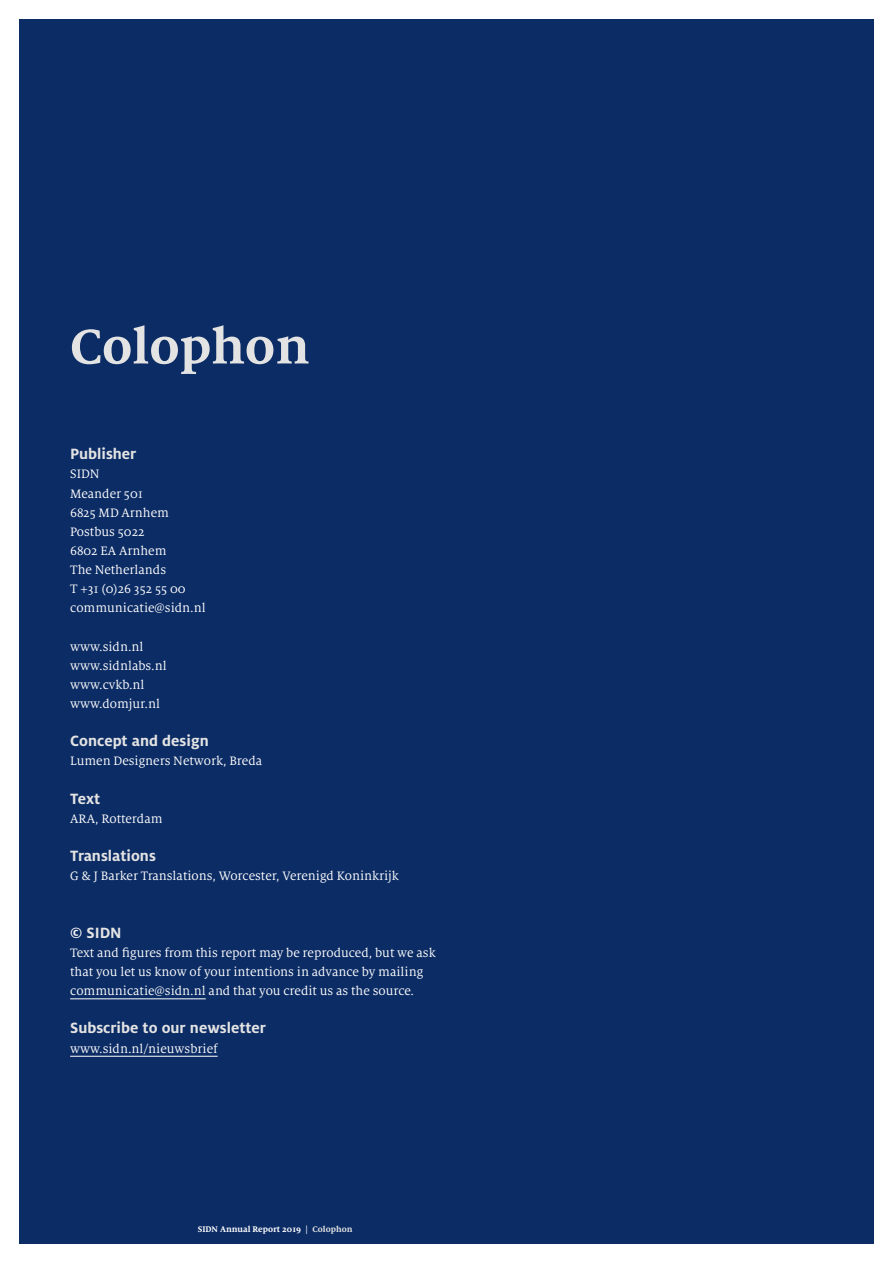
<style>
.page{position:relative;width:893px;height:1263px;background:#fff}
.page>*{position:absolute;margin:0;border:0;box-sizing:border-box;transform-origin:0 0}
.Inleiding{font:700 54px "Milo Serif OT";color:#e3e3e3}
.Subkop_SIDN-wit{font:700 16.5px "Milo OT";color:#e3e3e3}
.Broodtekst_SIDN-donk{font:700 16.5px "Milo OT";color:#e3e3e3}
.Broodtekst_SIDN-donk-2{font:13.5px/19.2px "Milo Serif OT";color:#fff}
.Subkop_SIDN-wit-2{font:13.5px "Milo Serif OT";color:#fff}
.Sprekende_voetregel{font:700 9px "Milo Serif OT";color:#fff}
.s1{color:#fff}
.s2{color:#e3e3e3}
</style>
<div class="page">
<div style="left:19px;top:19px;width:855px;height:1225px;background:#0c2c65"></div>
<hr style="left:70px;top:998px;width:136px;height:1px;background:#fff">
<hr style="left:70px;top:1056px;width:148px;height:1px;background:#fff">
<p class="Inleiding" style="left:70px;top:316px;width:241px">Colophon</p>
<p class="Broodtekst_SIDN-donk" style="left:70px;top:444px;width:68px">Publisher</p>
<p class="Broodtekst_SIDN-donk-2" style="left:70px;top:465px;width:31px">SIDN</p>
<p class="Broodtekst_SIDN-donk-2" style="left:70px;top:484px;width:74px">Meander 501</p>
<p class="Broodtekst_SIDN-donk-2" style="left:70px;top:503px;width:100px">6825 MD Arnhem</p>
<p class="Broodtekst_SIDN-donk-2" style="left:70px;top:522px;width:76px">Postbus 5022</p>
<p class="Broodtekst_SIDN-donk-2" style="left:70px;top:541px;width:98px">6802 EA Arnhem</p>
<p class="Broodtekst_SIDN-donk-2" style="left:70px;top:560px;width:97px">The Netherlands</p>
<p class="Broodtekst_SIDN-donk-2" style="left:70px;top:580px;width:117px">T +31 (0)26 352 55 00</p>
<p class="Broodtekst_SIDN-donk-2" style="left:70px;top:599px;width:137px">communicatie@sidn.nl</p>
<p class="Broodtekst_SIDN-donk-2" style="left:70px;top:637px;width:75px">www.sidn.nl</p>
<p class="Broodtekst_SIDN-donk-2" style="left:70px;top:656px;width:98px">www.sidnlabs.nl</p>
<p class="Broodtekst_SIDN-donk-2" style="left:70px;top:675px;width:76px">www.cvkb.nl</p>
<p class="Broodtekst_SIDN-donk-2" style="left:70px;top:694px;width:92px">www.domjur.nl</p>
<p class="Broodtekst_SIDN-donk" style="left:70px;top:731px;width:140px">Concept and design</p>
<p class="Broodtekst_SIDN-donk-2" style="left:70px;top:752px;width:194px">Lumen Designers Network, Breda</p>
<p class="Broodtekst_SIDN-donk" style="left:70px;top:789px;width:32px">Text</p>
<p class="Broodtekst_SIDN-donk-2" style="left:70px;top:809px;width:94px">ARA, Rotterdam</p>
<p class="Subkop_SIDN-wit" style="left:70px;top:846px;width:87px">Translations</p>
<p class="Broodtekst_SIDN-donk-2" style="left:70px;top:867px;width:330px">G &amp; J Barker Translations, Worcester, Verenigd Koninkrijk</p>
<p class="Subkop_SIDN-wit" style="left:70px;top:923px;width:53px"><span class="s1">©</span> SIDN</p>
<p class="Broodtekst_SIDN-donk-2" style="left:70px;top:943px;width:367px">Text and figures from this report may be reproduced, but we ask that you let us know of your intentions in advance by mailing communicatie@sidn.nl and that you credit us as the source.</p>
<p class="Subkop_SIDN-wit" style="left:70px;top:1018px;width:197px">Subscribe to our newsletter</p>
<p class="Subkop_SIDN-wit-2" style="left:70px;top:1041px;width:149px">www.sidn.nl/nieuwsbrief</p>
<p class="Sprekende_voetregel" style="left:198px;top:1224px;width:156px">SIDN Annual Report 2019 | <span class="s2">Colophon</span></p>
</div>
